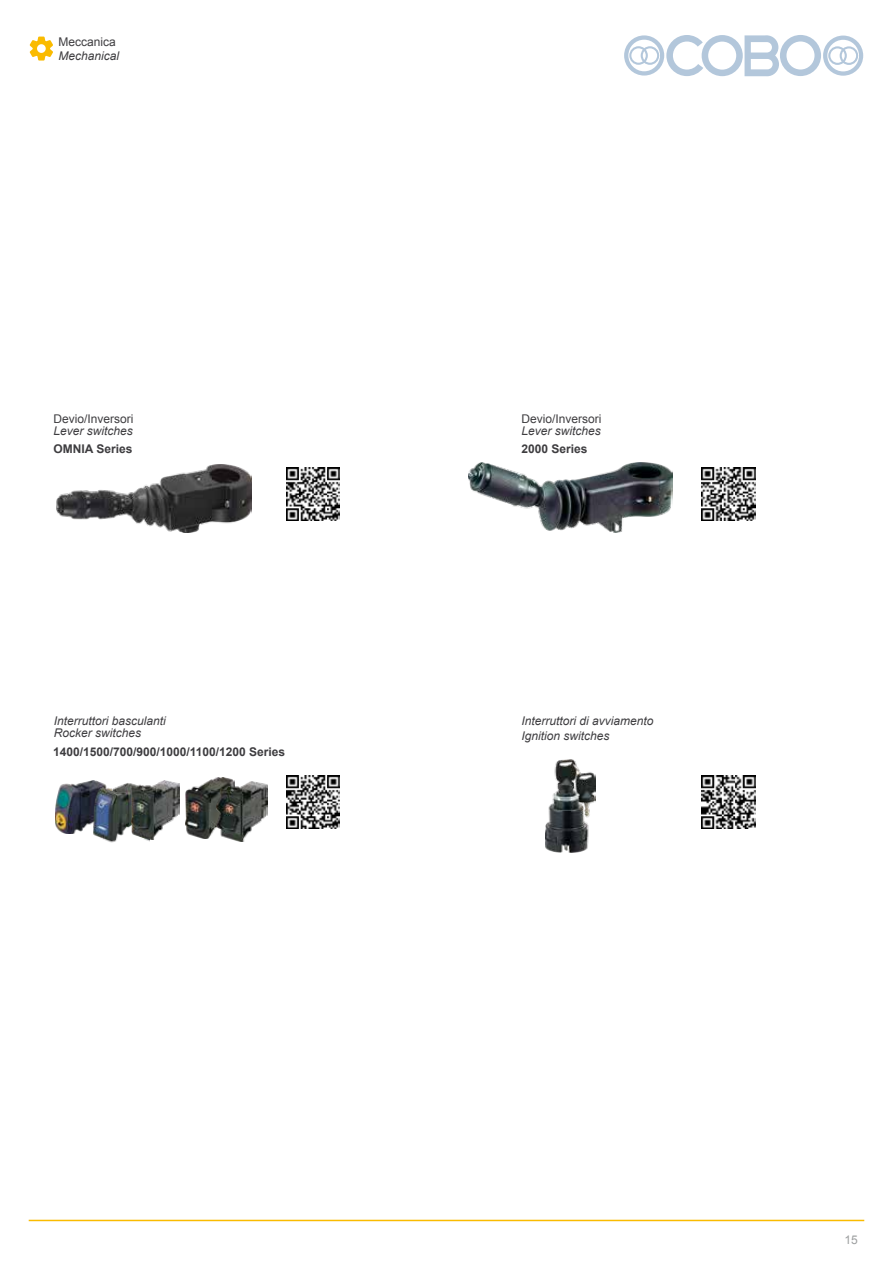
<style>
.page{position:relative;width:893px;height:1263px;background:#fff}
.page>*{position:absolute;margin:0;border:0;box-sizing:border-box;transform-origin:0 0}
.t1{font:italic 12px/12px "Arial";color:#3e3d40}
.t2{font:700 12px "Arial";color:#3e3d40}
.t3{font:12px "Arial";color:#3e3d40}
.t4{font:12px "Arial";color:#9c9e9f}
</style>
<div class="page">
<img style="left:55px;top:780px;width:39px;height:53px">
<img style="left:94px;top:780px;width:55px;height:63px">
<img style="left:468px;top:462px;width:204px;height:70px">
<img style="left:57px;top:464px;width:195px;height:68px">
<img style="left:702px;top:775px;width:53px;height:53px">
<img style="left:702px;top:467px;width:53px;height:53px">
<img style="left:287px;top:467px;width:53px;height:53px">
<img style="left:287px;top:775px;width:53px;height:53px">
<img style="left:545px;top:759px;width:50px;height:94px">
<img style="left:185px;top:778px;width:50px;height:60px">
<img style="left:131px;top:780px;width:48px;height:59px">
<img style="left:217px;top:782px;width:51px;height:60px">
<hr style="left:29px;top:1220px;width:835px;height:1px;background:#fabb00">
<svg style="left:624px;top:35px;width:239px;height:41px"></svg>
<svg style="left:30px;top:37px;width:23px;height:24px"></svg>
<p class="t3" style="left:58px;top:34px;width:59px">Meccanica</p>
<p class="t1" style="left:58px;top:50px;width:62px">Mechanical</p>
<p class="t3" style="left:54px;top:411px;width:82px">Devio/Inversori</p>
<p class="t1" style="left:54px;top:425px;width:81px">Lever switches</p>
<p class="t3" style="left:522px;top:411px;width:82px">Devio/Inversori</p>
<p class="t1" style="left:522px;top:425px;width:81px">Lever switches</p>
<p class="t2" style="left:54px;top:441px;width:80px">OMNIA Series</p>
<p class="t2" style="left:522px;top:441px;width:68px">2000 Series</p>
<p class="t1" style="left:54px;top:715px;width:114px">Interruttori basculanti<br>Rocker switches</p>
<p class="t1" style="left:522px;top:714px;width:134px;line-height:14.4px">Interruttori di avviamento<br>Ignition switches</p>
<p class="t2" style="left:53px;top:743px;width:234px">1400/1500/700/900/1000/1100/1200 Series</p>
<p class="t4" style="left:844px;top:1232px;width:15px">15</p>
</div>
